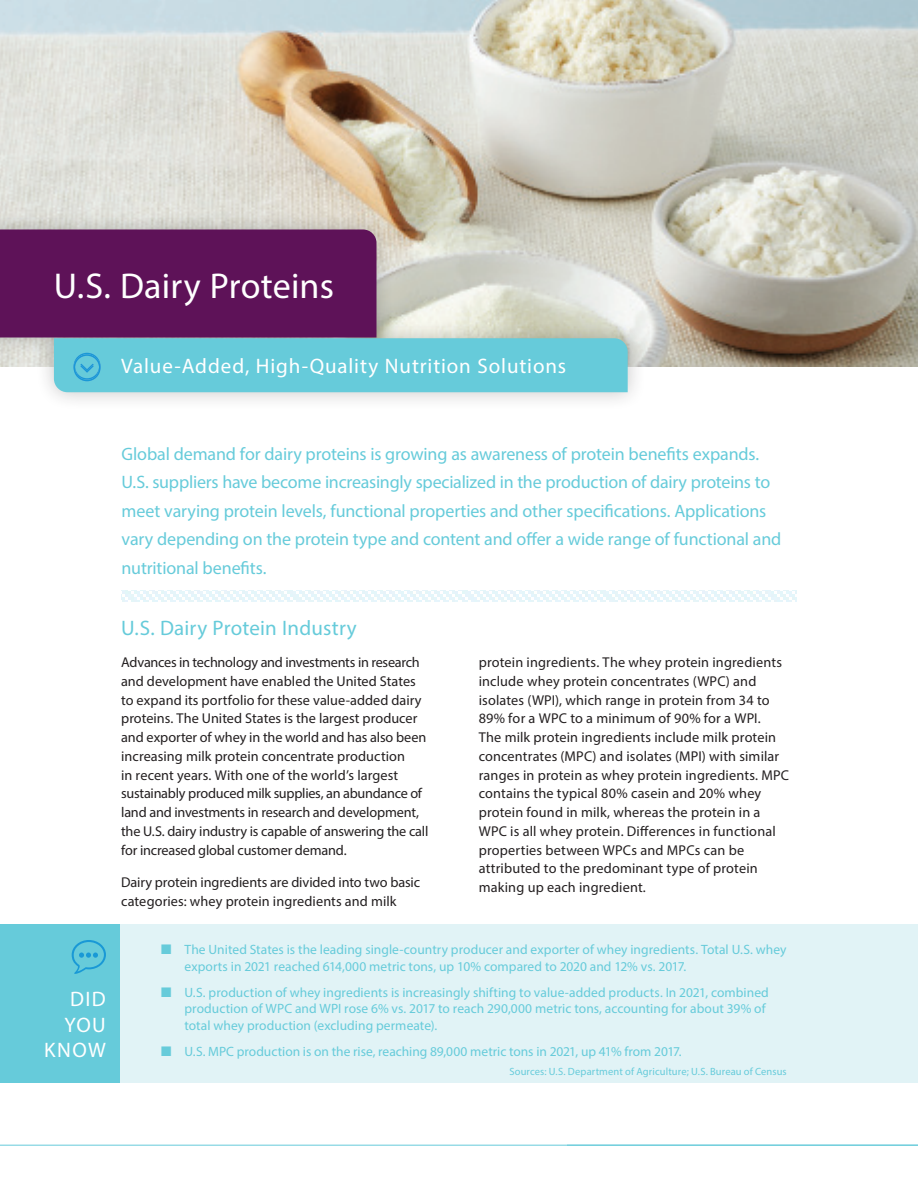
<style>
.page{position:relative;width:918px;height:1188px;background:#fff}
.page>*{position:absolute;margin:0;border:0;box-sizing:border-box;transform-origin:0 0}
.Sheet_Title{font:36px "Myriad Pro";letter-spacing:.005em;color:#fff}
.Subtitle{font:21px "Myriad Pro";letter-spacing:.04em;color:#fff}
.Body_Copy_Level_1_Subheading{font:21px "Myriad Pro";letter-spacing:.01em;color:#66cbda}
.Subtitle-2{font:21px/25.5px "Myriad Pro";letter-spacing:.065em;color:#fff;text-align:right}
.Intro_Copy{font:18px/28.5px "Myriad Pro";letter-spacing:-.01em;color:#66cbda}
.Body_Copy{font:14.25px/18.8px "Myriad Pro";letter-spacing:.005em;color:#231f20}
.t1{font:13.5px/16.5px "Myriad Pro";color:#66cbda}
.Citation_Source_List{font:10.5px "Myriad Pro";letter-spacing:.01em;color:#66cbda}
.s1{font-family:"Segoe UI"}
</style>
<div class="page">
<img style="left:0;top:0;width:918px;height:366px">
<div style="left:0;top:211px;width:646px;height:200px;background:#231f20;opacity:.25"></div>
<hr style="left:0;top:1145px;width:918px;height:1px;background:#66cbda">
<svg style="left:0;top:230px;width:628px;height:162px;background:#8585a2"></svg>
<div style="left:0;top:924px;width:918px;height:159px;background:#e1f3f6"></div>
<div style="left:0;top:924px;width:120px;height:159px;background:#66cbda"></div>
<svg style="left:72px;top:940px;width:34px;height:34px"></svg>
<p class="Sheet_Title" style="left:54px;top:264px;width:282px">U.S. Dairy Proteins</p>
<p class="Subtitle" style="left:121px;top:353px;width:446px">Value-Added, High-Quality Nutrition Solutions</p>
<p class="Intro_Copy" style="left:122px;top:439px;width:661px">Global demand for dairy proteins is growing as awareness of protein benefits expands.<br>U.S. suppliers have become increasingly specialized in the production of dairy proteins to meet varying protein levels, functional properties and other specifications. Applications vary depending on the protein type and content and offer a wide range of functional and nutritional benefits.</p>
<p class="Subtitle-2" style="left:44px;top:986px;width:63px">DID<br>YOU<br>KNOW</p>
<p class="Body_Copy_Level_1_Subheading" style="left:121px;top:615px;width:237px">U.S. Dairy Protein Industry</p>
<p class="Body_Copy" style="left:121px;top:653px;width:309px">Advances in technology and investments in research and development have enabled the United States to expand its portfolio for these value-added dairy proteins. The United States is the largest producer and exporter of whey in the world and has also been increasing milk protein concentrate production<br>in recent years. With one of the world’s largest sustainably produced milk supplies, an abundance of land and investments in research and development, the U.S. dairy industry is capable of answering the call for increased global customer demand.</p>
<p class="Body_Copy" style="left:121px;top:872px;width:301px">Dairy protein ingredients are divided into two basic categories: whey protein ingredients and milk</p>
<p class="Body_Copy" style="left:479px;top:653px;width:312px">protein ingredients. The whey protein ingredients include whey protein concentrates (WPC) and isolates (WPI), which range in protein from 34 to 89% for a WPC to a minimum of 90% for a WPI.<br>The milk protein ingredients include milk protein concentrates (MPC) and isolates (MPI) with similar ranges in protein as whey protein ingredients. MPC contains the typical 80% casein and 20% whey protein found in milk, whereas the protein in a WPC is all whey protein. Differences in functional properties between WPCs and MPCs can be attributed to the predominant type of protein making up each ingredient.</p>
<p class="t1" style="left:184px;top:941px;width:604px;text-indent:-24px"><span class="s1">■</span> The United States is the leading single-country producer and exporter of whey ingredients. Total U.S. whey exports in 2021 reached 614,000 metric tons, up 10% compared to 2020 and 12% vs. 2017.</p>
<p class="t1" style="left:184px;top:984px;width:586px;text-indent:-24px"><span class="s1">■</span> U.S. production of whey ingredients is increasingly shifting to value-added products. In 2021, combined production of WPC and WPI rose 6% vs. 2017 to reach 290,000 metric tons, accounting for about 39% of total whey production (excluding permeate).</p>
<p class="t1" style="left:160px;top:1043px;width:523px"><span class="s1">■</span> U.S. MPC production is on the rise, reaching 89,000 metric tons in 2021, up 41% from 2017.</p>
<p class="Citation_Source_List" style="left:509px;top:1065px;width:279px">Sources: U.S. Department of Agriculture; U.S. Bureau of Census</p>
</div>
